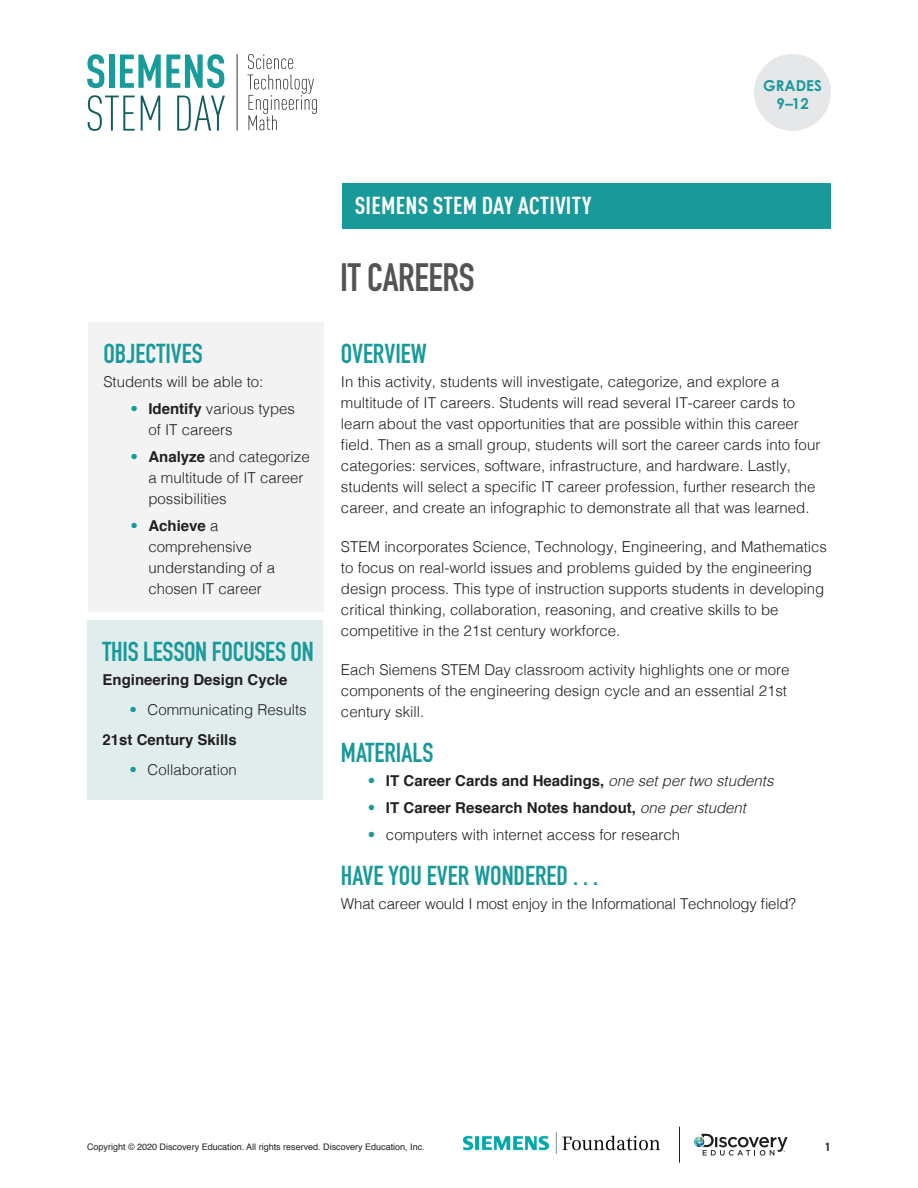
<style>
.page{position:relative;width:918px;height:1188px;background:#fff}
.page>*{position:absolute;margin:0;border:0;box-sizing:border-box;transform-origin:0 0}
.t1{font:700 39px "DIN Condensed";letter-spacing:-.01em;color:#545454}
.Subhead_1{font:700 27px "DIN Condensed";color:#19999a}
.t2{font:700 condensed 24px "DIN Pro";letter-spacing:.01em;color:#fff}
.Body{font:300 15px/21px "Helvetica";color:#231f20}
.Body-2{font:700 15px "Helvetica";color:#231f20}
.t3{font:700 15px/18px "Century Gothic Pro";color:#19999a;text-align:center}
.t4{font:700 12px "DIN2014";color:#343333}
.t5{font:9px "Helvetica";color:#231f20}
.s1{color:#19999a}
.s2{font-weight:700}
.s3{font-weight:300;color:#19999a}
.s4{font-weight:300;font-style:italic}
</style>
<div class="page">
<svg style="left:694px;top:1134px;width:94px;height:22px"></svg>
<hr style="left:679px;top:1127px;width:1px;height:36px;background:#231f20">
<img style="left:464px;top:1133px;width:195px;height:21px">
<svg style="left:87px;top:54px;width:17px;height:34px"></svg>
<div style="left:109px;top:55px;width:5px;height:33px;background:#199a9b"></div>
<svg style="left:120px;top:54px;width:104px;height:34px"></svg>
<svg style="left:88px;top:95px;width:47px;height:36px"></svg>
<svg style="left:141px;top:96px;width:19px;height:35px"></svg>
<svg style="left:177px;top:96px;width:48px;height:35px"></svg>
<svg style="left:248px;top:54px;width:45px;height:15px"></svg>
<svg style="left:247px;top:75px;width:70px;height:55px"></svg>
<hr style="left:237px;top:54px;width:1px;height:77px;background:#323333">
<div style="left:342px;top:183px;width:489px;height:45px;background:#19999a"></div>
<div style="left:88px;top:322px;width:236px;height:290px;background:#f3f3f3"></div>
<div style="left:87px;top:621px;width:236px;height:179px;background:#e1eded"></div>
<div style="left:754px;top:54px;width:77px;height:77px;background:#e6e7e9;border-radius:50%"></div>
<p class="t3" style="left:763px;top:77px;width:60px">GRADES<br>9–12</p>
<p class="Subhead_1" style="left:103px;top:335px;width:101px">OBJECTIVES</p>
<p class="Body" style="left:103px;top:370px;width:162px">Students will be able to:</p>
<p class="Body" style="left:148px;top:397px;width:148px;text-indent:-18px"><span class="s1">•</span> <span class="s2">Identify</span> various types of IT careers</p>
<p class="Body" style="left:148px;top:445px;width:163px;text-indent:-18px"><span class="s1">•</span> <span class="s2">Analyze</span> and categorize a multitude of IT career possibilities</p>
<p class="Body" style="left:148px;top:514px;width:128px;text-indent:-18px"><span class="s1">•</span> <span class="s2">Achieve</span> a comprehensive understanding of a chosen IT career</p>
<p class="Subhead_1" style="left:103px;top:633px;width:213px">THIS LESSON FOCUSES ON</p>
<p class="Body-2" style="left:103px;top:668px;width:187px">Engineering Design Cycle</p>
<p class="Body" style="left:130px;top:698px;width:179px"><span class="s1">•</span> Communicating Results</p>
<p class="Body-2" style="left:103px;top:728px;width:136px">21st Century Skills</p>
<p class="Body" style="left:130px;top:758px;width:109px"><span class="s1">•</span> Collaboration</p>
<p class="t2" style="left:355px;top:188px;width:238px">SIEMENS STEM DAY ACTIVITY</p>
<p class="t1" style="left:340px;top:252px;width:136px">IT CAREERS</p>
<p class="Subhead_1" style="left:341px;top:335px;width:87px">OVERVIEW</p>
<p class="Body" style="left:341px;top:370px;width:481px">In this activity, students will investigate, categorize, and explore a multitude of IT careers. Students will read several IT-career cards to learn about the vast opportunities that are possible within this career field. Then as a small group, students will sort the career cards into four categories: services, software, infrastructure, and hardware. Lastly, students will select a specific IT career profession, further research the career, and create an infographic to demonstrate all that was learned.</p>
<p class="Body" style="left:341px;top:535px;width:488px">STEM incorporates Science, Technology, Engineering, and Mathematics to focus on real-world issues and problems guided by the engineering design process. This type of instruction supports students in developing critical thinking, collaboration, reasoning, and creative skills to be competitive in the 21st century workforce.</p>
<p class="Body" style="left:341px;top:658px;width:450px">Each Siemens STEM Day classroom activity highlights one or more components of the engineering design cycle and an essential 21st century skill.</p>
<p class="Subhead_1" style="left:341px;top:734px;width:94px">MATERIALS</p>
<p class="Body-2" style="left:368px;top:768px;width:407px"><span class="s3">•</span> IT Career Cards and Headings, <span class="s4">one set per two students</span></p>
<p class="Body-2" style="left:368px;top:795px;width:380px"><span class="s3">•</span> IT Career Research Notes handout, <span class="s4">one per student</span></p>
<p class="Body" style="left:368px;top:823px;width:314px"><span class="s1">•</span> computers with internet access for research</p>
<p class="Subhead_1" style="left:341px;top:857px;width:259px">HAVE YOU EVER WONDERED . . .</p>
<p class="Body" style="left:341px;top:892px;width:457px">What career would I most enjoy in the Informational Technology field?</p>
<p class="t5" style="left:87px;top:1140px;width:339px">Copyright © 2020 Discovery Education. All rights reserved. Discovery Education, Inc.</p>
<p class="t4" style="left:825px;top:1139px;width:8px">1</p>
</div>
